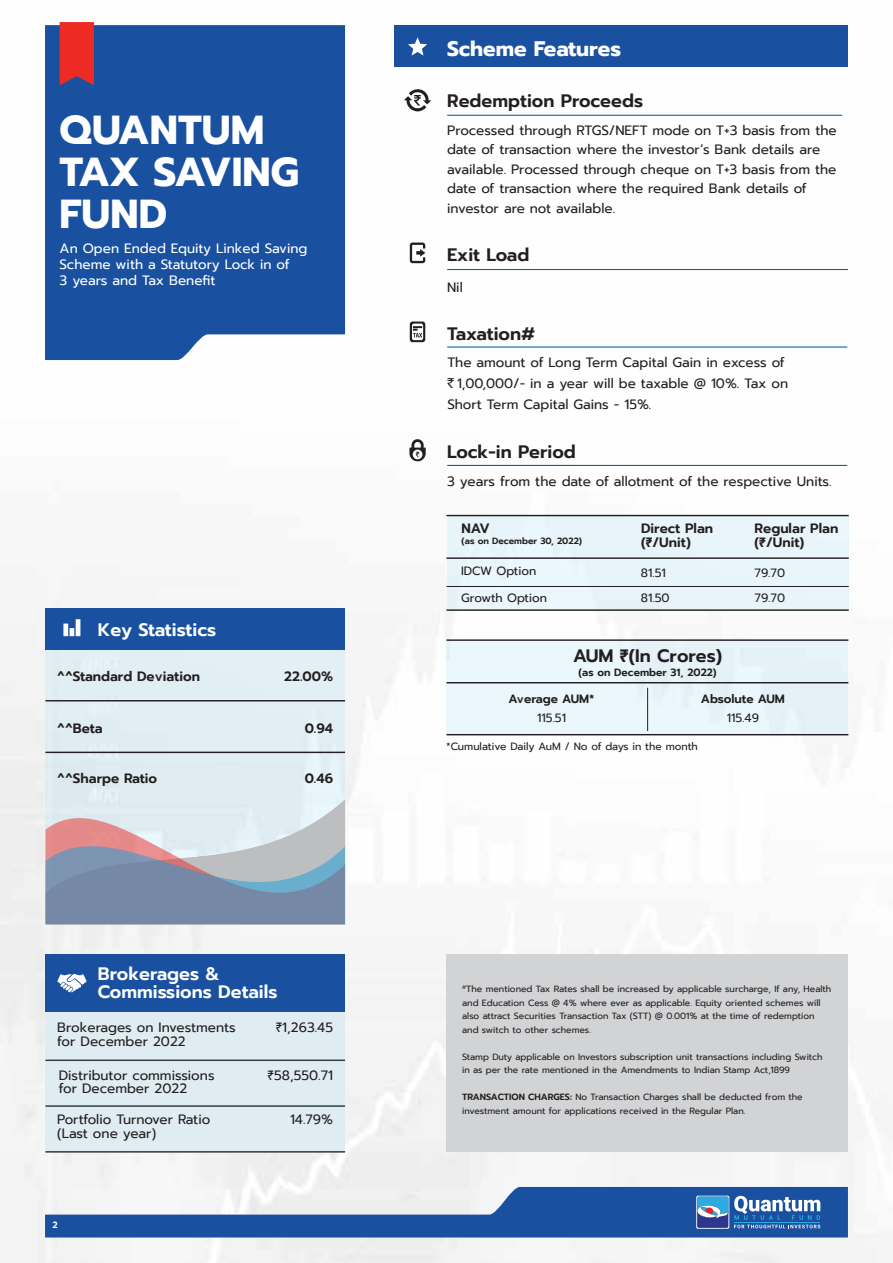
<style>
.page{position:relative;width:893px;height:1263px;background:#fff}
.page>*{position:absolute;margin:0;border:0;box-sizing:border-box;transform-origin:0 0}
.t1{font:700 40.35px/41.8px "Prompt";color:#fff}
.t2{font:700 21px "Prompt";color:#fff}
.t3{font:600 18px "Prompt";color:#231f20}
.t4{font:600 18px/18px "Prompt";color:#fff}
.t5{font:600 18px "Prompt";letter-spacing:-.025em;color:#231f20}
.t6{font:13.5px/19.5px "Prompt";color:#231f20}
.t7{font:600 13.5px/13.6px "Prompt";color:#231f20}
.t8{font:13.5px/16.2px "Prompt";color:#fff}
.t9{font:12px/25.5px "Prompt";color:#231f20}
.t10{font:600 12px "Prompt";color:#231f20}
.t11{font:10.5px "Prompt";color:#231f20}
.t12{font:600 10.5px "Prompt";color:#231f20}
.t13{font:9px/13.5px "Prompt";color:#231f20}
.t14{font:600 9px "Prompt";color:#231f20}
.t15{font:600 9px "Prompt";color:#fff}
.s1{font-family:"Indian Rupee"}
.s2{font-weight:600}
</style>
<div class="page">
<img style="left:0;top:22px;width:890px;height:1241px">
<div style="left:446px;top:954px;width:402px;height:198px;background:#d1d3d4"></div>
<div style="left:394px;top:26px;width:454px;height:41px;background:#1951a0"></div>
<svg style="left:408px;top:37px;width:19px;height:19px"></svg>
<div style="left:45px;top:641px;width:300px;height:283px;background:#e1eef3"></div>
<div style="left:45px;top:609px;width:300px;height:41px;background:#1951a0"></div>
<svg style="left:63px;top:619px;width:17px;height:17px"></svg>
<hr style="left:45px;top:700px;width:300px;height:1px;background:#231f20">
<hr style="left:45px;top:752px;width:300px;height:1px;background:#231f20">
<svg style="left:45px;top:800px;width:300px;height:124px"></svg>
<div style="left:45px;top:954px;width:300px;height:58px;background:#1951a0"></div>
<svg style="left:57px;top:974px;width:30px;height:19px"></svg>
<div style="left:45px;top:1012px;width:300px;height:140px;background:#dfecf2"></div>
<hr style="left:447px;top:346px;width:400px;height:2px;background:#0562af">
<svg style="left:410px;top:321px;width:16px;height:21px"></svg>
<hr style="left:447px;top:465px;width:400px;height:1px;background:#0562af">
<hr style="left:447px;top:269px;width:401px;height:1px;background:#0562af">
<svg style="left:410px;top:243px;width:16px;height:20px"></svg>
<hr style="left:447px;top:115px;width:395px;height:1px;background:#0562af">
<svg style="left:404px;top:88px;width:27px;height:23px"></svg>
<div style="left:447px;top:516px;width:401px;height:94px;background:#e8f5fb"></div>
<hr style="left:446px;top:515px;width:403px;height:1px;background:#231f20">
<hr style="left:446px;top:557px;width:403px;height:2px;background:#231f20">
<hr style="left:446px;top:609px;width:403px;height:2px;background:#231f20">
<hr style="left:446px;top:586px;width:403px;height:1px;background:#231f20">
<div style="left:446px;top:640px;width:402px;height:95px;background:#eaf7fc"></div>
<hr style="left:446px;top:639px;width:402px;height:2px;background:#231f20">
<hr style="left:446px;top:682px;width:402px;height:1px;background:#231f20">
<hr style="left:647px;top:688px;width:1px;height:43px;background:#231f20">
<hr style="left:446px;top:734px;width:402px;height:1px;background:#231f20">
<svg style="left:409px;top:439px;width:17px;height:23px"></svg>
<div style="left:45px;top:25px;width:300px;height:335px;background:#1951a0"></div>
<svg style="left:60px;top:22px;width:34px;height:63px;background:#df2c2c"></svg>
<svg style="left:45px;top:1187px;width:803px;height:50px"></svg>
<h1 class="t1" style="left:60px;top:109px;width:241px">QUANTUM<br>TAX SAVING<br>FUND</h1>
<p class="t8" style="left:60px;top:240px;width:249px">An Open Ended Equity Linked Saving<br>Scheme with a Statutory Lock in of<br>3 years and Tax Benefit</p>
<h3 class="t4" style="left:98px;top:621px;width:120px">Key Statistics</h3>
<p class="t7" style="left:57px;top:670px;width:144px">^^Standard Deviation</p>
<p class="t7" style="left:284px;top:670px;width:50px">22.00%</p>
<p class="t7" style="left:57px;top:721px;width:47px">^^Beta</p>
<p class="t7" style="left:305px;top:721px;width:30px">0.94</p>
<p class="t7" style="left:57px;top:772px;width:101px">^^Sharpe Ratio</p>
<p class="t7" style="left:305px;top:772px;width:30px">0.46</p>
<h3 class="t4" style="left:98px;top:964px;width:181px">Brokerages &amp;<br>Commissions Details</h3>
<p class="t6" style="left:57px;top:1021px;width:180px;line-height:13.5px">Brokerages on Investments for December 2022</p>
<p class="t6" style="left:59px;top:1068px;width:157px;line-height:13.5px">Distributor commissions for December 2022</p>
<p class="t6" style="left:57px;top:1113px;width:155px;line-height:13.5px">Portfolio Turnover Ratio (Last one year)</p>
<p class="t6" style="left:276px;top:1018px;width:59px">₹1,263.45</p>
<p class="t6" style="left:268px;top:1065px;width:67px">₹58,550.71</p>
<p class="t6" style="left:290px;top:1110px;width:45px">14.79%</p>
<p class="t15" style="left:53px;top:1218px;width:7px">2</p>
<h2 class="t2" style="left:447px;top:32px;width:176px">Scheme Features</h2>
<h3 class="t3" style="left:447px;top:88px;width:197px">Redemption Proceeds</h3>
<p class="t6" style="left:447px;top:121px;width:391px">Processed through RTGS/NEFT mode on T+3 basis from the date of transaction where the investor’s Bank details are available. Processed through cheque on T+3 basis from the date of transaction where the required Bank details of investor are not available.</p>
<h3 class="t3" style="left:447px;top:241px;width:84px">Exit Load</h3>
<p class="t6" style="left:447px;top:277px;width:17px">Nil</p>
<h3 class="t5" style="left:447px;top:320px;width:89px">Taxation#</h3>
<p class="t6" style="left:447px;top:352px;width:342px;line-height:21px">The amount of Long Term Capital Gain in excess of <span class="s1">`</span>1,00,000/- in a year will be taxable @ 10%. Tax on<br>Short Term Capital Gains - 15%.</p>
<h3 class="t3" style="left:447px;top:438px;width:130px">Lock-in Period</h3>
<p class="t6" style="left:447px;top:471px;width:386px">3 years from the date of allotment of the respective Units.</p>
<p class="t7" style="left:462px;top:522px;width:30px">NAV</p>
<p class="t14" style="left:462px;top:534px;width:122px">(as on December 30, 2022)</p>
<p class="t9" style="left:461px;top:558px;width:77px">IDCW Option</p>
<p class="t9" style="left:461px;top:585px;width:87px">Growth Option</p>
<p class="t7" style="left:641px;top:522px;width:74px">Direct Plan (₹/Unit)</p>
<p class="t7" style="left:755px;top:522px;width:85px">Regular Plan (₹/Unit)</p>
<p class="t9" style="left:641px;top:560px;width:30px">81.51<br>81.50</p>
<p class="t9" style="left:754px;top:560px;width:32px">79.70<br>79.70</p>
<h3 class="t3" style="left:573px;top:643px;width:151px">AUM ₹(In Crores)</h3>
<p class="t12" style="left:579px;top:664px;width:140px">(as on December 31, 2022)</p>
<p class="t10" style="left:509px;top:689px;width:87px">Average AUM*</p>
<p class="t9" style="left:537px;top:705px;width:30px">115.51</p>
<p class="t10" style="left:701px;top:689px;width:86px">Absolute AUM</p>
<p class="t9" style="left:727px;top:705px;width:34px">115.49</p>
<p class="t11" style="left:446px;top:739px;width:253px">*Cumulative Daily AuM / No of days in the month</p>
<p class="t13" style="left:462px;top:982px;width:371px"><sup>#</sup>The mentioned Tax Rates shall be increased by applicable surcharge, If any, Health and Education Cess @ 4% where ever as applicable. Equity oriented schemes will also attract Securities Transaction Tax (STT) @ 0.001% at the time of redemption and switch to other schemes.</p>
<p class="t13" style="left:462px;top:1050px;width:362px">Stamp Duty applicable on Investors subscription unit transactions including Switch in as per the rate mentioned in the Amendments to Indian Stamp Act,1899</p>
<p class="t13" style="left:462px;top:1090px;width:342px"><span class="s2">TRANSACTION CHARGES:</span> No Transaction Charges shall be deducted from the investment amount for applications received in the Regular Plan.</p>
</div>
